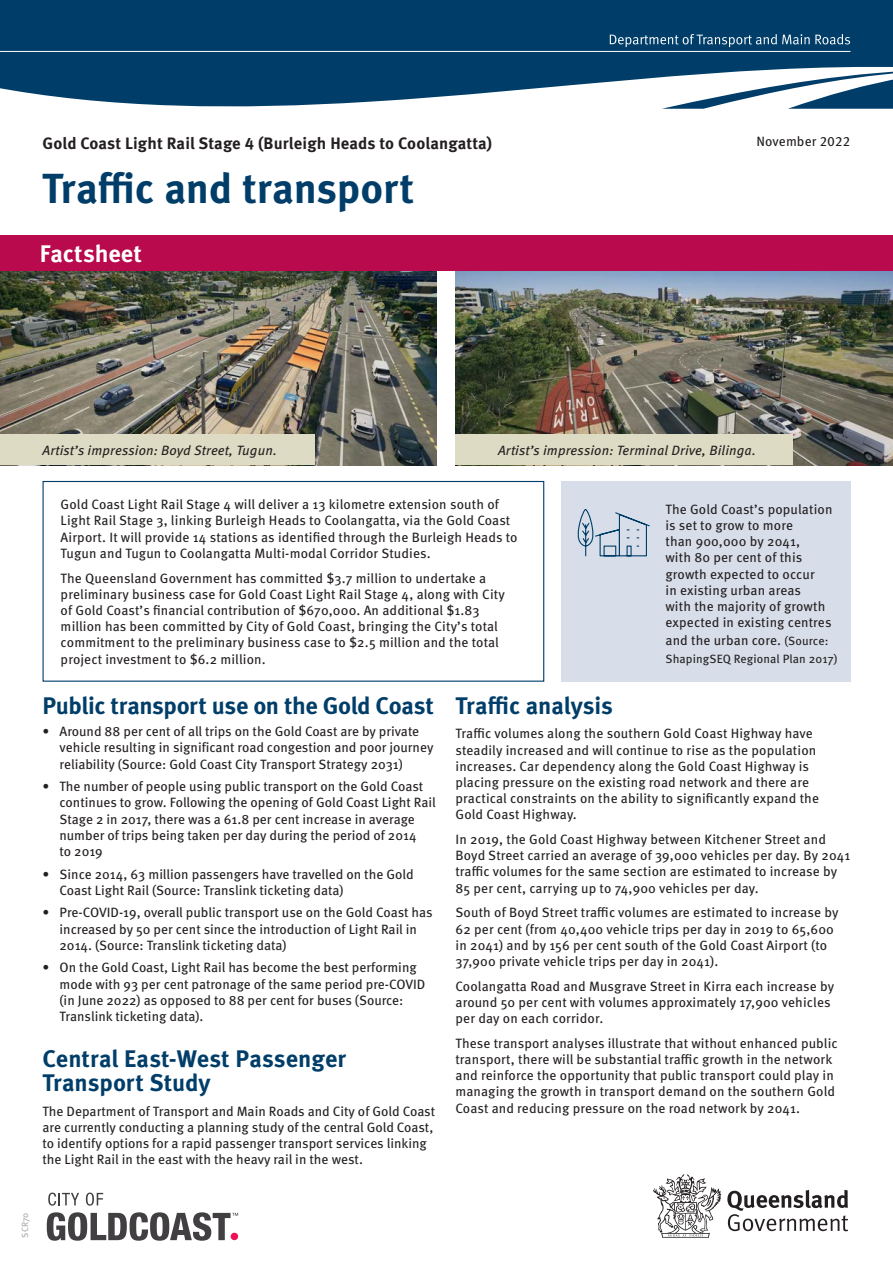
<style>
.page{position:relative;width:893px;height:1263px;background:#fff}
.page>*{position:absolute;margin:0;border:0;box-sizing:border-box;transform-origin:0 0}
.Heading_1_META{font:700 42px "Meta Pro";letter-spacing:-.005em;color:#003e69}
.Heading_3_META{font:700 24px/24px "Meta Pro";letter-spacing:-.005em;color:#003e69}
.Heading_3_META-2{font:700 24px "Meta Pro";color:#fff}
.Intro_META{font:700 16.5px "Meta Pro";letter-spacing:.01em;color:#231f20}
.Body_META{font:13.5px/16.2px "Meta Pro";color:#231f20}
.Heading_3_META-3{font:13.5px/16.2px "Meta Pro";letter-spacing:.005em;color:#231f20}
.Body_META-2{font:italic 13.5px "Meta Pro";letter-spacing:.01em;color:#231f20}
.Body_META-3{font:12px "Meta Pro";letter-spacing:.01em;color:#231f20}
.t1{font:9px "Meta Pro";color:#a8a9ad}
.s1{font-size:12px}
</style>
<div class="page">
<svg style="left:0;top:0;width:893px;height:109px;fill:#003e69"></svg>
<hr style="left:0;top:51px;width:850px;height:1px;background:#fff">
<svg style="left:610px;top:34px;width:240px;height:13px"></svg>
<svg style="left:727px;top:1190px;width:121px;height:41px"></svg>
<svg style="left:653px;top:1174px;width:68px;height:64px"></svg>
<svg style="left:48px;top:1192px;width:31px;height:14px"></svg>
<svg style="left:86px;top:1192px;width:17px;height:14px"></svg>
<svg style="left:47px;top:1212px;width:191px;height:29px"></svg>
<img style="left:0;top:270px;width:437px;height:195px">
<img style="left:455px;top:270px;width:438px;height:195px">
<div style="left:43px;top:481px;width:501px;height:201px;border:1px solid #003e69"></div>
<div style="left:0;top:235px;width:893px;height:35px;background:#b80a4d"></div>
<div style="left:561px;top:481px;width:289px;height:201px;background:#d8dee9"></div>
<svg style="left:577px;top:509px;width:74px;height:48px"></svg>
<div style="left:0;top:434px;width:315px;height:31px;background:#dddbc3"></div>
<div style="left:455px;top:434px;width:338px;height:31px;background:#dddbc3"></div>
<p class="Intro_META" style="left:43px;top:130px;width:451px">Gold Coast Light Rail Stage 4 (Burleigh Heads to Coolangatta)</p>
<p class="Heading_1_META" style="left:42px;top:156px;width:374px">Traffic and transport</p>
<p class="Heading_3_META-2" style="left:40px;top:234px;width:104px">Factsheet</p>
<p class="Body_META" style="left:756px;top:133px;width:95px">November 2022</p>
<p class="Body_META-2" style="left:43px;top:440px;width:236px">Artist’s impression: Boyd Street, Tugun.</p>
<p class="Body_META-2" style="left:498px;top:440px;width:259px">Artist’s impression: Terminal Drive, Bilinga.</p>
<p class="Body_META" style="left:61px;top:496px;width:458px">Gold Coast Light Rail Stage 4 will deliver a 13 kilometre extension south of Light Rail Stage 3, linking Burleigh Heads to Coolangatta, via the Gold Coast Airport. It will provide 14 stations as identified through the Burleigh Heads to Tugun and Tugun to Coolangatta Multi-modal Corridor Studies.</p>
<p class="Body_META" style="left:61px;top:569px;width:446px">The Queensland Government has committed $3.7 million to undertake a preliminary business case for Gold Coast Light Rail Stage 4, along with City of Gold Coast’s financial contribution of $670,000. An additional $1.83 million has been committed by City of Gold Coast, bringing the City’s total commitment to the preliminary business case to $2.5 million and the total project investment to $6.2 million.</p>
<p class="Body_META" style="left:665px;top:500px;width:168px">The Gold Coast’s population is set to grow to more<br>than 900,000 by 2041,<br>with 80 per cent of this growth expected to occur<br>in existing urban areas<br>with the majority of growth expected in existing centres</p>
<p class="Body_META" style="left:665px;top:631px;width:165px">and the urban core. <span class="s1">(Source:</span></p>
<p class="Body_META-3" style="left:665px;top:650px;width:174px">ShapingSEQ Regional Plan 2017)</p>
<p class="Heading_3_META" style="left:43px;top:692px;width:393px">Public transport use on the Gold Coast</p>
<p class="Body_META" style="left:60px;top:722px;width:375px;text-indent:-17px">• Around 88 per cent of all trips on the Gold Coast are by private vehicle resulting in significant road congestion and poor journey reliability (Source: Gold Coast City Transport Strategy 2031)</p>
<p class="Body_META" style="left:60px;top:777px;width:378px;text-indent:-17px">• The number of people using public transport on the Gold Coast continues to grow. Following the opening of Gold Coast Light Rail Stage 2 in 2017, there was a 61.8 per cent increase in average number of trips being taken per day during the period of 2014<br>to 2019</p>
<p class="Body_META" style="left:60px;top:865px;width:356px;text-indent:-17px">• Since 2014, 63 million passengers have travelled on the Gold<br>Coast Light Rail (Source: Translink ticketing data)</p>
<p class="Body_META" style="left:60px;top:904px;width:375px;text-indent:-17px">• Pre-COVID-19, overall public transport use on the Gold Coast has increased by 50 per cent since the introduction of Light Rail in<br>2014. (Source: Translink ticketing data)</p>
<p class="Body_META" style="left:60px;top:959px;width:367px;text-indent:-17px">• On the Gold Coast, Light Rail has become the best performing mode with 93 per cent patronage of the same period pre-COVID (in June 2022) as opposed to 88 per cent for buses (Source:<br>Translink ticketing data).</p>
<p class="Heading_3_META" style="left:43px;top:1045px;width:305px">Central East-West Passenger<br>Transport Study</p>
<p class="Heading_3_META-3" style="left:43px;top:1102px;width:394px">The Department of Transport and Main Roads and City of Gold Coast are currently conducting a planning study of the central Gold Coast, to identify options for a rapid passenger transport services linking the Light Rail in the east with the heavy rail in the west.</p>
<p class="Heading_3_META" style="left:455px;top:692px;width:159px">Traffic analysis</p>
<p class="Heading_3_META-3" style="left:455px;top:725px;width:365px">Traffic volumes along the southern Gold Coast Highway have steadily increased and will continue to rise as the population increases. Car dependency along the Gold Coast Highway is placing pressure on the existing road network and there are practical constraints on the ability to significantly expand the Gold Coast Highway.</p>
<p class="Heading_3_META-3" style="left:455px;top:830px;width:396px">In 2019, the Gold Coast Highway between Kitchener Street and Boyd Street carried an average of 39,000 vehicles per day. By 2041 traffic volumes for the same section are estimated to increase by 85 per cent, carrying up to 74,900 vehicles per day.</p>
<p class="Heading_3_META-3" style="left:455px;top:904px;width:384px">South of Boyd Street traffic volumes are estimated to increase by 62 per cent (from 40,400 vehicle trips per day in 2019 to 65,600 in 2041) and by 156 per cent south of the Gold Coast Airport (to 37,900 private vehicle trips per day in 2041).</p>
<p class="Heading_3_META-3" style="left:455px;top:977px;width:380px">Coolangatta Road and Musgrave Street in Kirra each increase by around 50 per cent with volumes approximately 17,900 vehicles per day on each corridor.</p>
<p class="Heading_3_META-3" style="left:455px;top:1034px;width:384px">These transport analyses illustrate that without enhanced public transport, there will be substantial traffic growth in the network and reinforce the opportunity that public transport could play in managing the growth in transport demand on the southern Gold Coast and reducing pressure on the road network by 2041.</p>
<p class="t1" style="left:18px;top:1238px;width:27px;rotate:-90deg">SCR70</p>
</div>
